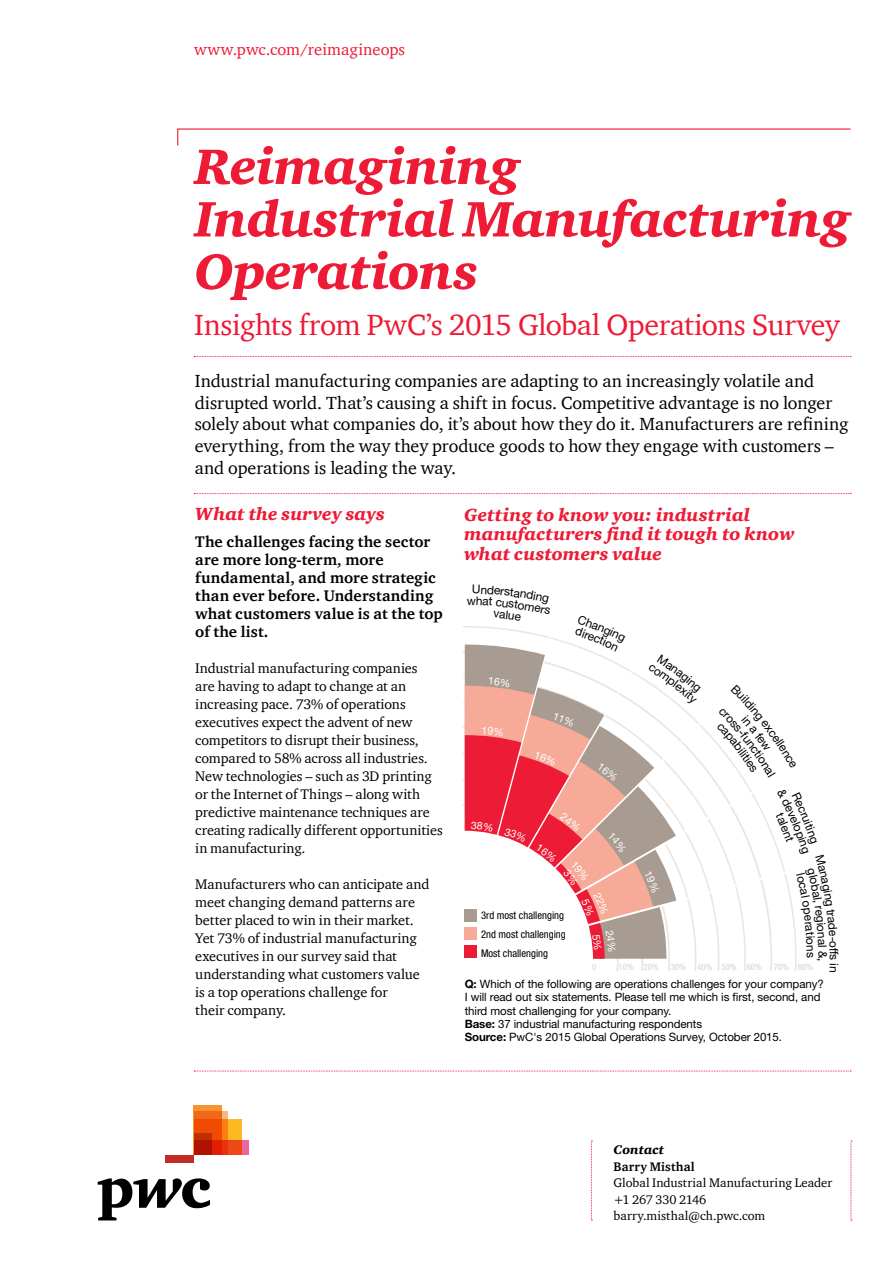
<style>
.page{position:relative;width:893px;height:1263px;background:#fff}
.page>*{position:absolute;margin:0;border:0;box-sizing:border-box;transform-origin:0 0}
.t1{font:italic 900 51px/52.5px "ITC Charter Com";letter-spacing:-.005em;color:#ed1b35}
.t2{font:30px "ITC Charter Com";letter-spacing:-.015em;color:#ed1b35}
.t3{font:18px/21.8px "ITC Charter Com";letter-spacing:-.005em;color:#000}
.t4{font:italic 900 18px/19.5px "ITC Charter Com";letter-spacing:.005em;color:#ed1b35}
.t5{font:16.5px "ITC Charter Com";color:#ed1b35}
.t6{font:700 15.75px/18px "ITC Charter Com";letter-spacing:.01em;color:#000}
.t7{font:14.25px/18px "ITC Charter Com";letter-spacing:-.005em;color:#000}
.t8{font:12.75px/16.5px "ITC Charter Com";color:#000}
.t9{font:700 12.75px "ITC Charter Com";letter-spacing:.02em;color:#000}
.t10{font:italic 900 12.75px "ITC Charter Com";letter-spacing:.005em;color:#000}
.t11{font:12px "Helvetica Neue LT Com";color:#000}
.t12{font:11.55px/13.4px "Helvetica Neue LT Com";letter-spacing:-.005em;color:#000}
.t13{font:condensed 10.65px/19.2px "Helvetica Neue LT Com";color:#000}
.t14{font:condensed 8.85px "Helvetica Neue LT Com";color:#dad2cc}
.s1{font-weight:700}
</style>
<div class="page">
<svg style="left:851px;top:1141px;width:1px;height:80px"></svg>
<svg style="left:591px;top:1141px;width:1px;height:80px"></svg>
<div style="left:194px;top:1120px;width:48px;height:35px;background:#fdb924"></div>
<svg style="left:227px;top:1141px;width:22px;height:14px"></svg>
<svg style="left:222px;top:1111px;width:5px;height:44px"></svg>
<svg style="left:194px;top:1106px;width:28px;height:49px"></svg>
<svg style="left:194px;top:1134px;width:17px;height:21px"></svg>
<div style="left:166px;top:1155px;width:28px;height:7px;background:#c22c25"></div>
<svg style="left:98px;top:1178px;width:112px;height:42px"></svg>
<svg style="left:177px;top:128px;width:674px;height:18px"></svg>
<svg style="left:194px;top:356px;width:657px;height:1px"></svg>
<svg style="left:194px;top:493px;width:657px;height:1px"></svg>
<svg style="left:194px;top:1071px;width:657px;height:1px"></svg>
<svg style="left:463px;top:626px;width:334px;height:345px"></svg>
<p class="t5" style="left:194px;top:39px;width:212px">www.pwc.com/reimagineops</p>
<h1 class="t1" style="left:194px;top:140px;width:658px">Reimagining<br>Industrial Manufacturing<br>Operations</h1>
<h2 class="t2" style="left:194px;top:307px;width:647px">Insights from PwC’s 2015 Global Operations Survey</h2>
<p class="t3" style="left:195px;top:369px;width:655px">Industrial manufacturing companies are adapting to an increasingly volatile and disrupted world. That’s causing a shift in focus. Competitive advantage is no longer solely about what companies do, it’s about how they do it. Manufacturers are refining everything, from the way they produce goods to how they engage with customers – and operations is leading the way.</p>
<p class="t4" style="left:195px;top:503px;width:191px">What the survey says</p>
<p class="t6" style="left:195px;top:532px;width:249px">The challenges facing the sector are more long-term, more fundamental, and more strategic than ever before. Understanding what customers value is at the top of the list.</p>
<p class="t7" style="left:195px;top:658px;width:249px">Industrial manufacturing companies<br>are having to adapt to change at an increasing pace. 73% of operations executives expect the advent of new competitors to disrupt their business, compared to 58% across all industries.<br>New technologies – such as 3D printing or the Internet of Things – along with predictive maintenance techniques are creating radically different opportunities in manufacturing.</p>
<p class="t7" style="left:195px;top:874px;width:236px">Manufacturers who can anticipate and meet changing demand patterns are better placed to win in their market.<br>Yet 73% of industrial manufacturing executives in our survey said that understanding what customers value is a top operations challenge for<br>their company.</p>
<p class="t4" style="left:464px;top:505px;width:332px">Getting to know you: industrial manufacturers find it tough to know what customers value</p>
<p class="t13" style="left:481px;top:905px;width:86px">3rd most challenging<br>2nd most challenging<br>Most challenging</p>
<p class="t11" style="left:841px;top:954px;width:8px;rotate:90deg">s</p>
<p class="t11" style="left:830px;top:958px;width:5px;rotate:90deg">,</p>
<p class="t12" style="left:465px;top:977px;width:361px"><span class="s1">Q:</span> Which of the following are operations challenges for your company?<br>I will read out six statements. Please tell me which is first, second, and third most challenging for your company.<br><span class="s1">Base:</span> 37 industrial manufacturing respondents<br><span class="s1">Source:</span> PwC's 2015 Global Operations Survey, October 2015.</p>
<p class="t14" style="left:592px;top:961px;width:6px">0</p>
<p class="t14" style="left:619px;top:961px;width:42px">10% 20%</p>
<p class="t14" style="left:671px;top:961px;width:17px">30%</p>
<p class="t14" style="left:697px;top:961px;width:66px">40% 50% 60%</p>
<p class="t14" style="left:774px;top:961px;width:41px">70% 80%</p>
<p class="t10" style="left:614px;top:1142px;width:52px">Contact</p>
<p class="t9" style="left:614px;top:1159px;width:83px">Barry Misthal</p>
<p class="t8" style="left:614px;top:1175px;width:220px">Global Industrial Manufacturing Leader +1 267 330 2146 barry.misthal@ch.pwc.com</p>
</div>
